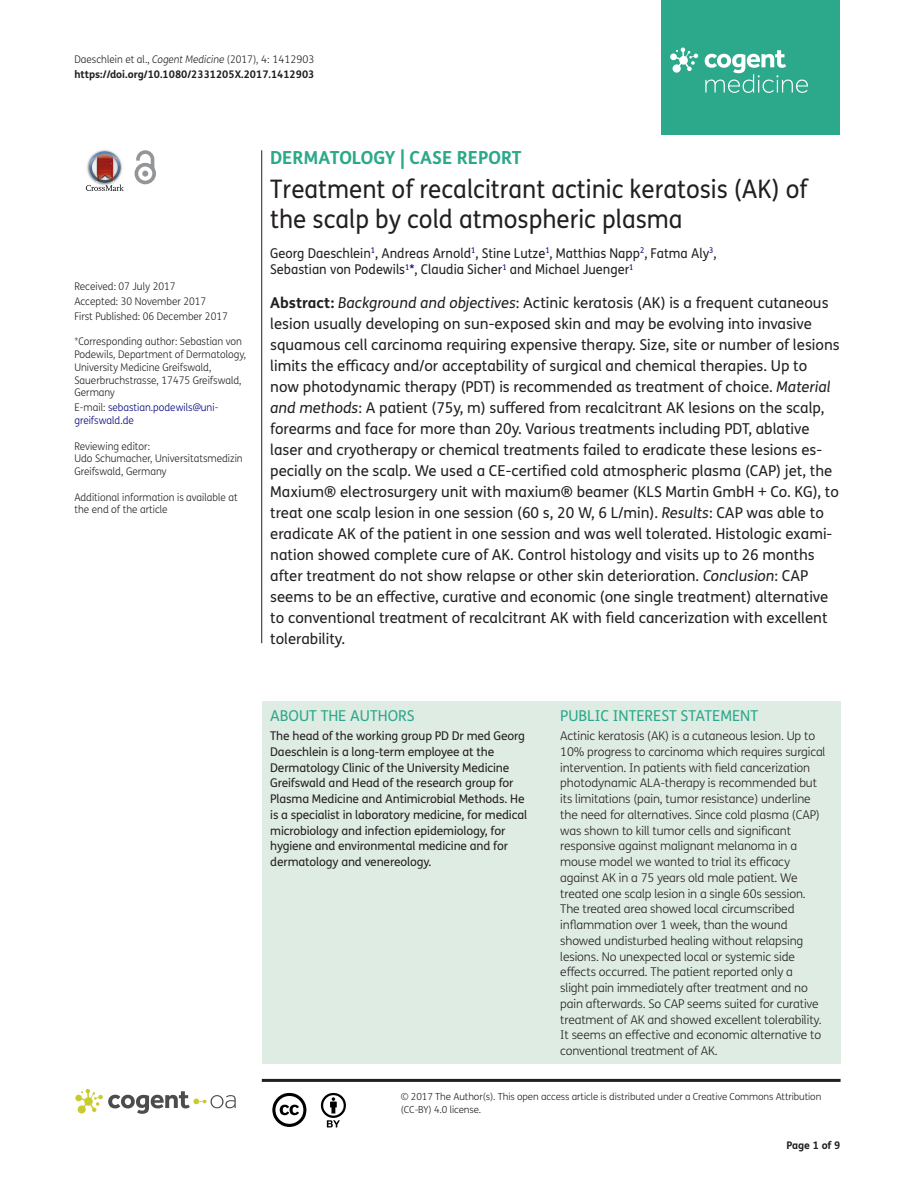
<style>
.page{position:relative;width:915px;height:1191px;background:#fff}
.page>*{position:absolute;margin:0;border:0;box-sizing:border-box;transform-origin:0 0}
.t1{font:25.5px/30px "FS Me Pro";color:#231f20;scale:.95 1}
.t2{font:700 18px "FS Me Pro";color:#2ca88a}
.t3{font:15px/21px "FS Me Pro";color:#231f20}
.t4{font:15px "FS Me Pro";color:#2ca88a}
.t5{font:13.5px/16.5px "FS Me Pro";color:#231f20;scale:.95 1}
.t6{font:300 12px/15.8px "FS Me Pro";letter-spacing:-.01em;color:#231f20}
.t7{font:12px/15.8px "FS Me Pro";letter-spacing:-.01em;color:#231f20}
.t8{font:300 10.5px/12.8px "FS Me Pro";color:#231f20;scale:.95 1}
.t9{font:700 10.5px/15px "FS Me Pro";color:#231f20}
.t10{font:300 10.5px/12.8px "FS Me Pro";color:#000080;scale:.95 1}
.t11{font:300 9.75px/12.8px "FS Me Pro";letter-spacing:-.01em;color:#231f20}
.s1{font-weight:300}
.s2{font-weight:300;font-style:italic}
.s3{color:#231f20}
.s4{color:#000080}
.s5{font-weight:700}
.s6{font-style:italic}
</style>
<div class="page">
<div style="left:661px;top:0;width:179px;height:134px;background:#2ca88a"></div>
<svg style="left:670px;top:48px;width:28px;height:25px"></svg>
<svg style="left:704px;top:50px;width:103px;height:43px"></svg>
<div style="left:261px;top:701px;width:579px;height:362px;background:#deece4"></div>
<svg style="left:86px;top:151px;width:38px;height:40px"></svg>
<svg style="left:134px;top:150px;width:22px;height:34px"></svg>
<hr style="left:261px;top:150px;width:1px;height:493px;background:#231f20">
<hr style="left:262px;top:1078px;width:578px;height:3px;background:#231f20">
<svg style="left:75px;top:1089px;width:161px;height:24px"></svg>
<svg style="left:272px;top:1093px;width:34px;height:34px"></svg>
<svg style="left:321px;top:1093px;width:25px;height:34px"></svg>
<p class="t9" style="left:74px;top:51px;width:241px"><span class="s1">Daeschlein et al.,</span> <span class="s2">Cogent Medicine</span> <span class="s1">(2017), 4: 1412903 </span>https://doi.org/10.1080/2331205X.2017.1412903</p>
<p class="t8" style="left:74px;top:279px;width:163px;line-height:14.9px">Received: 07 July 2017<br>Accepted: 30 November 2017<br>First Published: 06 December 2017</p>
<p class="t8" style="left:74px;top:335px;width:182px">*Corresponding author: Sebastian von<br>Podewils, Department of Dermatology,<br>University Medicine Greifswald,<br>Sauerbruchstrasse, 17475 Greifswald,<br>Germany</p>
<p class="t10" style="left:74px;top:401px;width:153px"><span class="s3">E-mail:</span> sebastian.podewils@uni&shy;greifswald.de</p>
<p class="t8" style="left:74px;top:439px;width:178px">Reviewing editor:<br>Udo Schumacher, Universitatsmedizin<br>Greifswald, Germany</p>
<p class="t8" style="left:74px;top:490px;width:173px">Additional information is available at the end of the article</p>
<p class="t2" style="left:270px;top:143px;width:253px">DERMATOLOGY | CASE REPORT</p>
<h1 class="t1" style="left:270px;top:174px;width:567px">Treatment of recalcitrant actinic keratosis (AK) of the scalp by cold atmospheric plasma</h1>
<p class="t5" style="left:270px;top:244px;width:471px">Georg Daeschlein<sup>1</sup>, Andreas Arnold<sup>1</sup>, Stine Lutze<sup>1</sup>, Matthias Napp<sup>2</sup>, Fatma Aly<sup>3</sup>,<br>Sebastian von Podewils<sup>1</sup><span class="s4">*</span>, Claudia Sicher<sup>1</sup> and Michael Juenger<sup>1</sup></p>
<p class="t3" style="left:270px;top:292px;width:570px"><span class="s5">Abstract:</span> <span class="s6">Background and objectives</span>: Actinic keratosis (AK) is a frequent cutaneous lesion usually developing on sun-exposed skin and may be evolving into invasive squamous cell carcinoma requiring expensive therapy. Size, site or number of lesions limits the efficacy and/or acceptability of surgical and chemical therapies. Up to now photodynamic therapy (PDT) is recommended as treatment of choice. <span class="s6">Material and methods</span>: A patient (75y, m) suffered from recalcitrant AK lesions on the scalp, forearms and face for more than 20y. Various treatments including PDT, ablative laser and cryotherapy or chemical treatments failed to eradicate these lesions es&shy;pecially on the scalp. We used a CE-certified cold atmospheric plasma (CAP) jet, the Maxium® electrosurgery unit with maxium® beamer (KLS Martin GmbH + Co. KG), to treat one scalp lesion in one session (60 s, 20 W, 6 L/min). <span class="s6">Results</span>: CAP was able to eradicate AK of the patient in one session and was well tolerated. Histologic exami&shy;nation showed complete cure of AK. Control histology and visits up to 26 months after treatment do not show relapse or other skin deterioration. <span class="s6">Conclusion</span>: CAP seems to be an effective, curative and economic (one single treatment) alternative to conventional treatment of recalcitrant AK with field cancerization with excellent tolerability.</p>
<p class="t4" style="left:270px;top:705px;width:146px">ABOUT THE AUTHORS</p>
<p class="t7" style="left:270px;top:728px;width:258px">The head of the working group PD Dr med Georg Daeschlein is a long-term employee at the Dermatology Clinic of the University Medicine Greifswald and Head of the research group for Plasma Medicine and Antimicrobial Methods. He is a specialist in laboratory medicine, for medical microbiology and infection epidemiology, for hygiene and environmental medicine and for dermatology and venereology.</p>
<p class="t4" style="left:560px;top:705px;width:199px">PUBLIC INTEREST STATEMENT</p>
<p class="t6" style="left:560px;top:728px;width:267px">Actinic keratosis (AK) is a cutaneous lesion. Up to 10% progress to carcinoma which requires surgical intervention. In patients with field cancerization photodynamic ALA-therapy is recommended but its limitations (pain, tumor resistance) underline the need for alternatives. Since cold plasma (CAP) was shown to kill tumor cells and significant responsive against malignant melanoma in a mouse model we wanted to trial its efficacy against AK in a 75 years old male patient. We treated one scalp lesion in a single 60s session.<br>The treated area showed local circumscribed inflammation over 1 week, than the wound showed undisturbed healing without relapsing lesions. No unexpected local or systemic side effects occurred. The patient reported only a<br>slight pain immediately after treatment and no pain afterwards. So CAP seems suited for curative treatment of AK and showed excellent tolerability.<br>It seems an effective and economic alternative to conventional treatment of AK.</p>
<p class="t11" style="left:400px;top:1090px;width:422px">© 2017 The Author(s). This open access article is distributed under a Creative Commons Attribution (CC-BY) 4.0 license.</p>
<p class="t9" style="left:786px;top:1137px;width:56px">Page 1 of 9</p>
</div>
